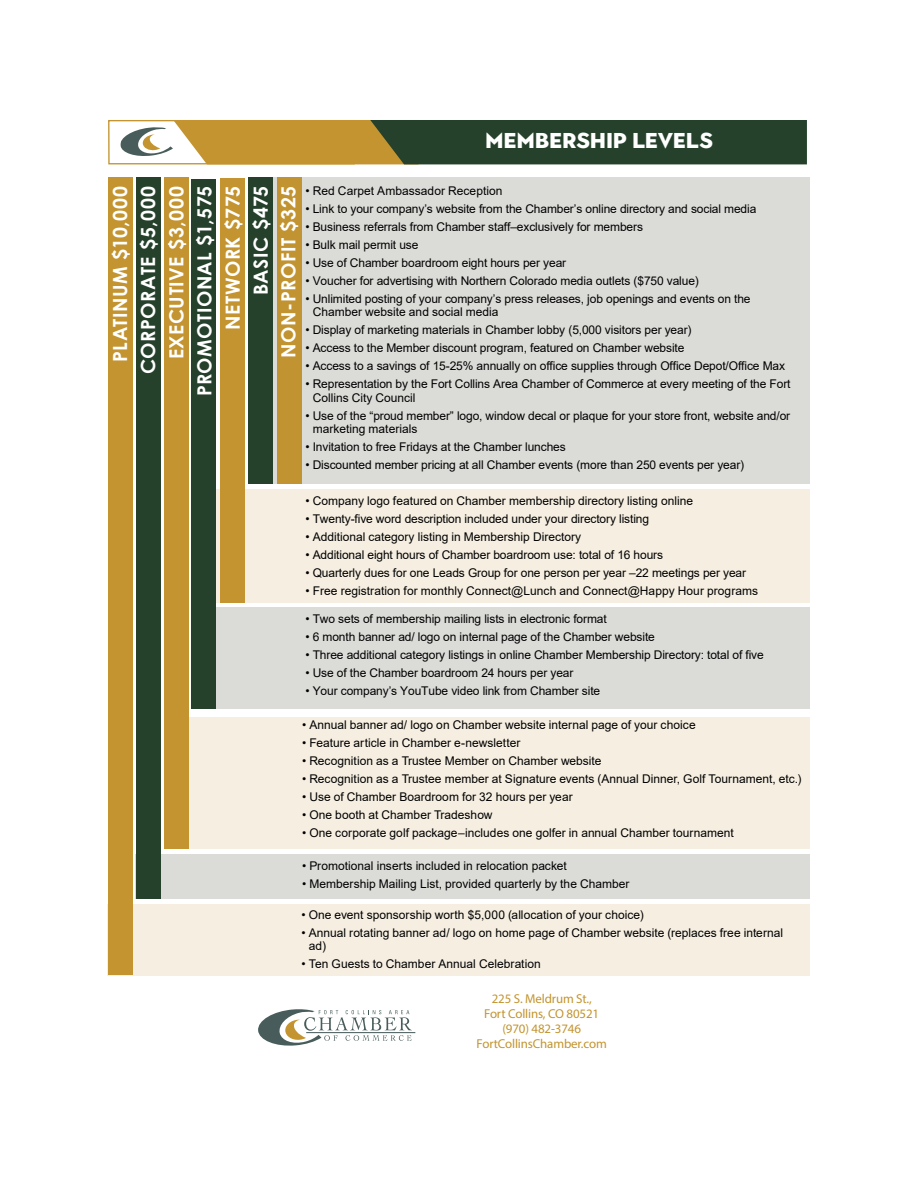
<style>
.page{position:relative;width:918px;height:1188px;background:#fff}
.page>*{position:absolute;margin:0;border:0;box-sizing:border-box;transform-origin:0 0}
.t1{font:900 21.45px "Town 10 Display";letter-spacing:.005em;color:#fff}
.t2{font:700 19.5px/28px "Century Gothic";letter-spacing:.025em;color:#fff;text-align:right}
.t3{font:12.9px/14.9px "Myriad Pro";letter-spacing:-.01em;color:#c3942f;text-align:center}
.t4{font:12px/13.5px "Arial";letter-spacing:-.01em;color:#000}
.s1{font-style:inherit}
</style>
<div class="page">
<div style="left:108px;top:904px;width:702px;height:71px;background:#f5eee1"></div>
<div style="left:136px;top:854px;width:674px;height:45px;background:#dbdcd8"></div>
<div style="left:164px;top:717px;width:646px;height:132px;background:#f5eee1"></div>
<div style="left:192px;top:607px;width:618px;height:101px;background:#dbdcd8"></div>
<div style="left:216px;top:489px;width:594px;height:113px;background:#f5eee1"></div>
<div style="left:249px;top:178px;width:561px;height:306px;background:#dbdcd8"></div>
<div style="left:108px;top:178px;width:24px;height:797px;background:#c3942f"></div>
<div style="left:136px;top:178px;width:25px;height:721px;background:#25412b"></div>
<div style="left:164px;top:178px;width:25px;height:671px;background:#c3942f"></div>
<div style="left:191px;top:179px;width:25px;height:529px;background:#25412b"></div>
<div style="left:221px;top:178px;width:24px;height:424px;background:#c3942f"></div>
<div style="left:249px;top:178px;width:24px;height:306px;background:#25412b"></div>
<div style="left:277px;top:178px;width:24px;height:306px;background:#c29431"></div>
<svg style="left:120px;top:120px;width:687px;height:44px"></svg>
<div style="left:205px;top:127px;width:142px;height:29px;background:#c3942f"></div>
<hr style="left:306px;top:1032px;width:109px;height:1px;background:#485d5b">
<svg style="left:258px;top:1009px;width:154px;height:37px"></svg>
<h1 class="t1" style="left:486px;top:129px;width:229px">MEMBERSHIP LEVELS</h1>
<p class="t4" style="left:305px;top:184px;width:199px">• Red Carpet Ambassador Reception</p>
<p class="t4" style="left:305px;top:202px;width:452px">• Link to your company’s website from the Chamber’s online directory and social media</p>
<p class="t4" style="left:305px;top:220px;width:339px">• Business referrals from Chamber staff–exclusively for members</p>
<p class="t4" style="left:305px;top:238px;width:115px">• Bulk mail permit use</p>
<p class="t4" style="left:305px;top:256px;width:262px">• Use of Chamber boardroom eight hours per year</p>
<p class="t4" style="left:305px;top:274px;width:395px">• <span class="s1">V</span>oucher for advertising with Northern Colorado media outlets ($<span class="s1">750 value</span>)</p>
<p class="t4" style="left:313px;top:292px;width:439px;text-indent:-7px">• Unlimited posting of your company’s press releases, job openings and events on the<br>Chamber website and social media</p>
<p class="t4" style="left:305px;top:323px;width:388px">• Display of marketing materials in Chamber lobby (5,000 visitors per year)</p>
<p class="t4" style="left:305px;top:341px;width:380px">• Access to the Member discount program, featured on Chamber website</p>
<p class="t4" style="left:305px;top:359px;width:481px">• Access to a savings of 15-25% annually on office supplies through Office Depot/Office Max</p>
<p class="t4" style="left:313px;top:377px;width:479px;text-indent:-7px">• Representation by the Fort Collins Area Chamber of Commerce at every meeting of the Fort<br>Collins City Council</p>
<p class="t4" style="left:313px;top:409px;width:479px;text-indent:-7px">• Use of the “proud member” logo, window decal or plaque for your store front, website and/or marketing materials</p>
<p class="t4" style="left:305px;top:440px;width:262px">• Invitation to free Fridays at the Chamber lunches</p>
<p class="t4" style="left:305px;top:458px;width:440px">• Discounted member pricing at all Chamber events (more than 250 events per year)</p>
<p class="t4" style="left:305px;top:494px;width:389px">• Company logo featured on Chamber membership directory listing online</p>
<p class="t4" style="left:305px;top:512px;width:345px">• Twenty-five word description included under your directory listing</p>
<p class="t4" style="left:305px;top:530px;width:277px">• Additional category listing in Membership Directory</p>
<p class="t4" style="left:305px;top:548px;width:359px">• Additional eight hours of Chamber boardroom use: total of 16 hours</p>
<p class="t4" style="left:305px;top:566px;width:442px">• Quarterly dues for one Leads Group for one person per year –22 meetings per year</p>
<p class="t4" style="left:305px;top:584px;width:454px">• Free registration for monthly Connect@Lunch and Connect@Happy Hour programs</p>
<p class="t4" style="left:305px;top:612px;width:303px">• Two sets of membership mailing lists in electronic format</p>
<p class="t4" style="left:305px;top:630px;width:351px">• 6 month banner ad<span class="s1">/ logo</span> on internal page of the Chamber website</p>
<p class="t4" style="left:305px;top:648px;width:460px">• Three additional category listings in online Chamber Membership Directory: total of five</p>
<p class="t4" style="left:305px;top:666px;width:270px">• Use of the Chamber boardroom 24 hours per year</p>
<p class="t4" style="left:305px;top:684px;width:296px">• Your company’s YouTube video link from Chamber site</p>
<p class="t4" style="left:302px;top:718px;width:395px">• Annual banner ad/ logo on Chamber website internal page of your choice</p>
<p class="t4" style="left:302px;top:736px;width:220px">• Feature article in Chamber e-newsletter</p>
<p class="t4" style="left:302px;top:754px;width:301px">• Recognition as a Trustee Member on Chamber website</p>
<p class="t4" style="left:302px;top:772px;width:501px">• Recognition as a Trustee member at Signature events (Annual Dinner, Golf Tournament, etc.)</p>
<p class="t4" style="left:302px;top:790px;width:272px">• Use of Chamber Boardroom for 32 hours per year</p>
<p class="t4" style="left:302px;top:808px;width:192px">• One booth at Chamber Tradeshow</p>
<p class="t4" style="left:302px;top:826px;width:433px">• One corporate golf package–includes one golfer in annual Chamber tournament</p>
<p class="t4" style="left:302px;top:859px;width:266px">• Promotional inserts included in relocation packet</p>
<p class="t4" style="left:302px;top:877px;width:329px">• Membership Mailing List, provided quarterly by the Chamber</p>
<p class="t4" style="left:301px;top:908px;width:344px">• One event sponsorship worth $5,000 (allocation of your choice)</p>
<p class="t4" style="left:309px;top:926px;width:476px;text-indent:-8px">• Annual rotating banner ad/ logo on home page of Chamber website (replaces free internal ad)</p>
<p class="t4" style="left:301px;top:957px;width:241px">• Ten Guests to Chamber Annual Celebration</p>
<h2 class="t2" style="left:105px;top:396px;width:212px;rotate:-90deg">PLATINUM $10,000<br>CORPORATE $5,000<br>EXECUTIVE $3,000<br>PROMOTIONAL $1,575<br>NETWORK $775<br>BASIC $475<br>NON-PROFIT $325</h2>
<p class="t3" style="left:477px;top:991px;width:132px">225 S. Meldrum St.,<br>Fort Collins, CO 80521 (970) 482-3746<br>FortCollinsChamber.com</p>
</div>
